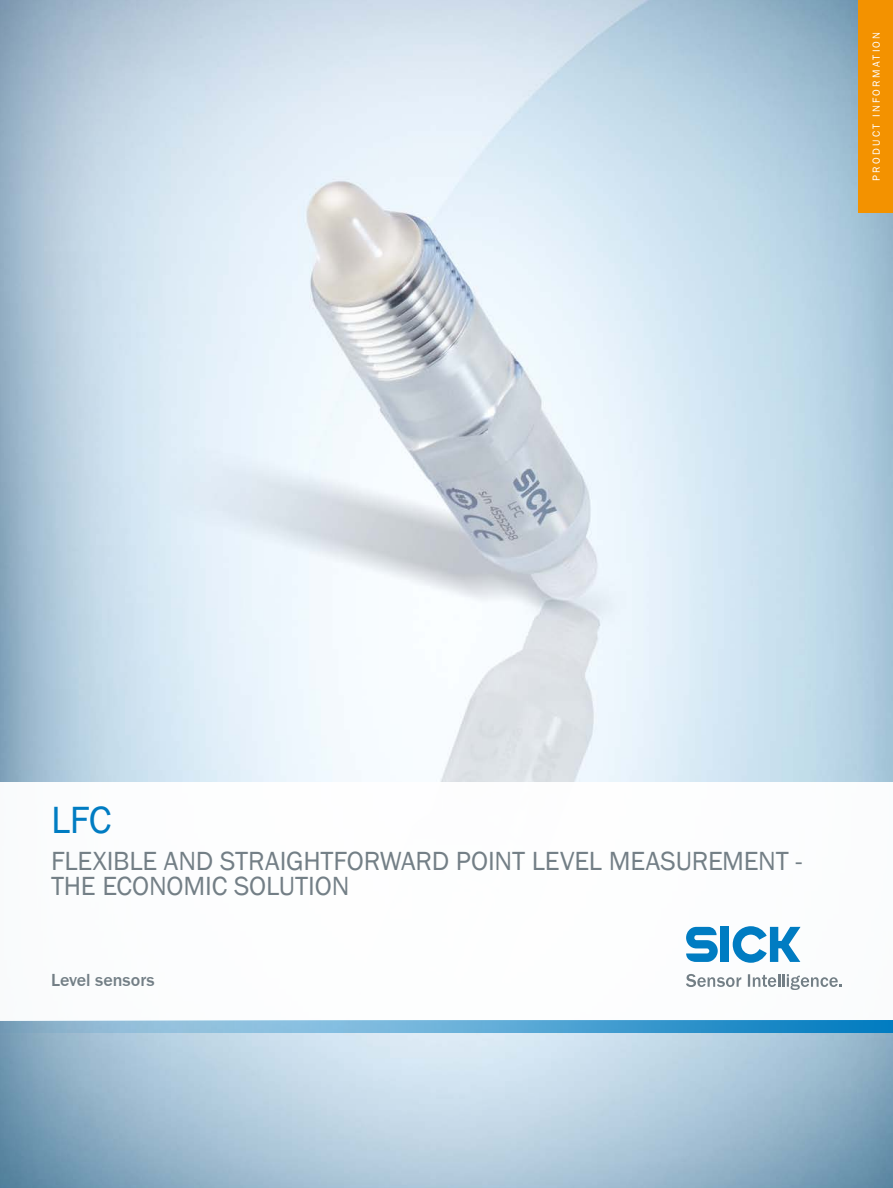
<style>
.page{position:relative;width:893px;height:1188px;background:#fff}
.page>*{position:absolute;margin:0;border:0;box-sizing:border-box;transform-origin:0 0}
.t1{font:39px "SICK Franklin";color:#007cc2}
.t2{font:27px/25.5px "SICK Franklin";letter-spacing:-.005em;color:#737f86}
.t3{font:500 18px "SICK Franklin";color:#737f86}
.t4{font:10.5px "SICK Franklin";letter-spacing:.215em;color:#fff}
</style>
<div class="page">
<img style="left:0;top:0;width:893px;height:1188px">
<div style="left:0;top:782px;width:893px;height:238px;background:#fff"></div>
<svg style="left:0;top:1020px;width:893px;height:13px;background:#60a9d3"></svg>
<svg style="left:686px;top:927px;width:32px;height:35px"></svg>
<div style="left:721px;top:927px;width:8px;height:35px;background:#007cc2"></div>
<svg style="left:733px;top:926px;width:67px;height:37px"></svg>
<svg style="left:686px;top:974px;width:55px;height:13px"></svg>
<svg style="left:748px;top:974px;width:94px;height:16px"></svg>
<div style="left:859px;top:0;width:34px;height:213px;background:#f39200"></div>
<p class="t4" style="left:870px;top:181px;width:151px;rotate:-90deg">PRODUCT INFORMATION</p>
<h1 class="t1" style="left:51px;top:795px;width:62px">LFC</h1>
<p class="t2" style="left:51px;top:848px;width:753px">FLEXIBLE AND STRAIGHTFORWARD POINT LEVEL MEASUREMENT -<br>THE ECONOMIC SOLUTION</p>
<p class="t3" style="left:51px;top:969px;width:105px">Level sensors</p>
</div>
